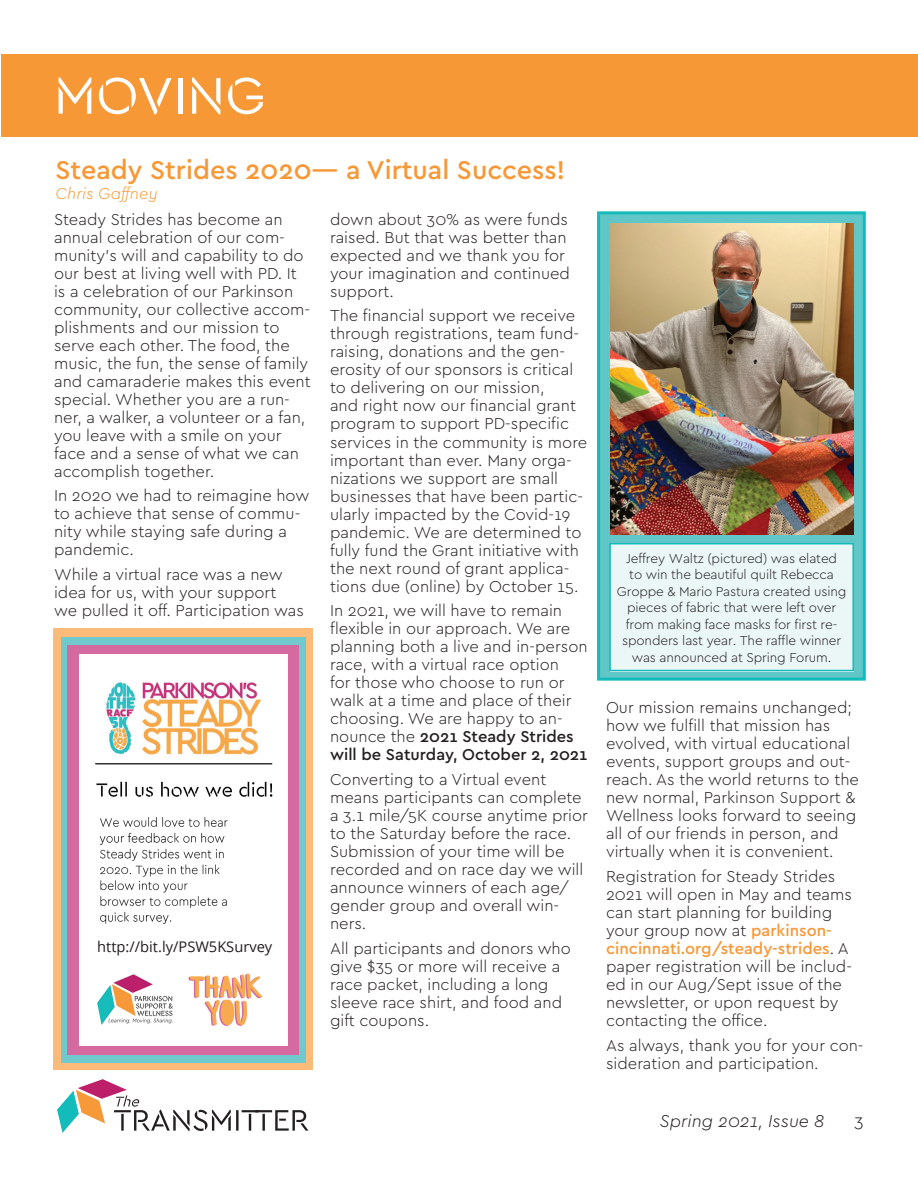
<style>
.page{position:relative;width:918px;height:1188px;background:#fff}
.page>*{position:absolute;margin:0;border:0;box-sizing:border-box;transform-origin:0 0}
.t1{font:54px "Cera Stencil PRO";color:#fff}
.t2{font:500 27px "Cera PRO";color:#f79837}
.t3{font:italic 300 18px "Cera PRO";color:#231f20}
.t4{font:300 18px "Cera PRO";color:#231f20}
.t5{font:300 16.5px/18px "Cera PRO";color:#231f20}
.t6{font:italic 300 16.5px "Cera PRO";color:#f79837}
.t7{font:14.7px "Open Sans";color:#231f20}
.t8{font:300 13.5px/16.5px "Cera PRO";letter-spacing:-.01em;color:#231f20;text-align:center}
.s1{font-weight:500}
.s2{font-weight:500;color:#f79837}
</style>
<div class="page">
<div style="left:1px;top:55px;width:917px;height:82px;background:#f79837"></div>
<svg style="left:126px;top:1095px;width:182px;height:36px"></svg>
<img style="left:57px;top:1080px;width:69px;height:53px">
<div style="left:597px;top:211px;width:269px;height:470px;background:#60c6c7;border:3px solid #14bbbb"></div>
<img style="left:610px;top:223px;width:243px;height:311px">
<div style="left:610px;top:544px;width:243px;height:128px;background:#ebf6f6"></div>
<div style="left:609px;top:543px;width:245px;height:128px;border:2px solid #14bbbb"></div>
<div style="left:54px;top:629px;width:259px;height:441px;background:#fcbb78"></div>
<div style="left:62px;top:637px;width:244px;height:426px;background:#70cacd"></div>
<div style="left:67px;top:646px;width:231px;height:408px;background:#d46a9f"></div>
<div style="left:80px;top:654px;width:208px;height:392px;background:#fff"></div>
<img style="left:106px;top:682px;width:155px;height:73px">
<img style="left:95px;top:764px;width:178px;height:33px">
<hr style="left:96px;top:763px;width:176px;height:1px;background:#231f20">
<img style="left:99px;top:817px;width:129px;height:107px">
<img style="left:97px;top:975px;width:76px;height:49px">
<svg style="left:188px;top:974px;width:75px;height:52px"></svg>
<h1 class="t1" style="left:54px;top:60px;width:214px">MOVING</h1>
<h2 class="t2" style="left:56px;top:152px;width:511px">Steady Strides 2020— a Virtual Success!</h2>
<p class="t6" style="left:56px;top:183px;width:104px">Chris Gaffney</p>
<p class="t5" style="left:54px;top:209px;width:258px">Steady Strides has become an annual celebration of our com&shy;munity’s will and capability to do our best at living well with PD. It is a celebration of our Parkinson community, our collective accom&shy;plishments and our mission to serve each other. The food, the music, the fun, the sense of family and camaraderie makes this event special. Whether you are a run&shy;ner, a walker, a volunteer or a fan, you leave with a smile on your face and a sense of what we can accomplish together.</p>
<p class="t5" style="left:54px;top:486px;width:257px">In 2020 we had to reimagine how to achieve that sense of commu&shy;nity while staying safe during a pandemic.</p>
<p class="t5" style="left:54px;top:565px;width:251px">While a virtual race was a new idea for us, with your support<br>we pulled it off. Participation was</p>
<p class="t7" style="left:97px;top:937px;width:177px">http://bit.ly/PSW5KSurvey</p>
<p class="t5" style="left:330px;top:210px;width:242px">down about 30% as were funds raised. But that was better than expected and we thank you for your imagination and continued support.</p>
<p class="t5" style="left:330px;top:306px;width:259px">The financial support we receive through registrations, team fund&shy;raising, donations and the gen&shy;erosity of our sponsors is critical to delivering on our mission,<br>and right now our financial grant program to support PD-specific services in the community is more important than ever. Many orga&shy;nizations we support are small businesses that have been partic&shy;ularly impacted by the Covid-19 pandemic. We are determined to fully fund the Grant initiative with the next round of grant applica&shy;tions due (online) by October 15.</p>
<p class="t5" style="left:330px;top:601px;width:259px">In 2021, we will have to remain flexible in our approach. We are planning both a live and in-person race, with a virtual race option<br>for those who choose to run or walk at a time and place of their choosing. We are happy to an&shy;nounce the <span class="s1">2021 Steady Strides will be Saturday, October 2, 2021</span></p>
<p class="t5" style="left:330px;top:770px;width:259px">Converting to a Virtual event means participants can complete a 3.1 mile/5K course anytime prior to the Saturday before the race.<br>Submission of your time will be recorded and on race day we will announce winners of each age/ gender group and overall win&shy;ners.</p>
<p class="t5" style="left:330px;top:939px;width:242px">All participants and donors who give $35 or more will receive a race packet, including a long sleeve race shirt, and food and gift coupons.</p>
<p class="t8" style="left:617px;top:549px;width:231px">Jeffrey Waltz (pictured) was elated<br>to win the beautiful quilt Rebecca Groppe &amp; Mario Pastura created using pieces of fabric that were left over from making face masks for first re&shy;sponders last year. The raffle winner was announced at Spring Forum.</p>
<p class="t5" style="left:606px;top:698px;width:254px">Our mission remains unchanged; how we fulfill that mission has evolved, with virtual educational events, support groups and out&shy;reach. As the world returns to the new normal, Parkinson Support &amp;<br>Wellness looks forward to seeing all of our friends in person, and virtually when it is convenient.</p>
<p class="t5" style="left:606px;top:867px;width:247px">Registration for Steady Strides<br>2021 will open in May and teams can start planning for building your group now at <span class="s2">parkinson&shy;cincinnati.org/steady-strides</span>. A paper registration will be includ&shy;ed in our Aug/Sept issue of the newsletter, or upon request by contacting the office.</p>
<p class="t5" style="left:606px;top:1035px;width:259px">As always, thank you for your con&shy;sideration and participation.</p>
<p class="t3" style="left:660px;top:1109px;width:166px">Spring 2021, Issue 8</p>
<p class="t4" style="left:855px;top:1109px;width:11px">3</p>
</div>
